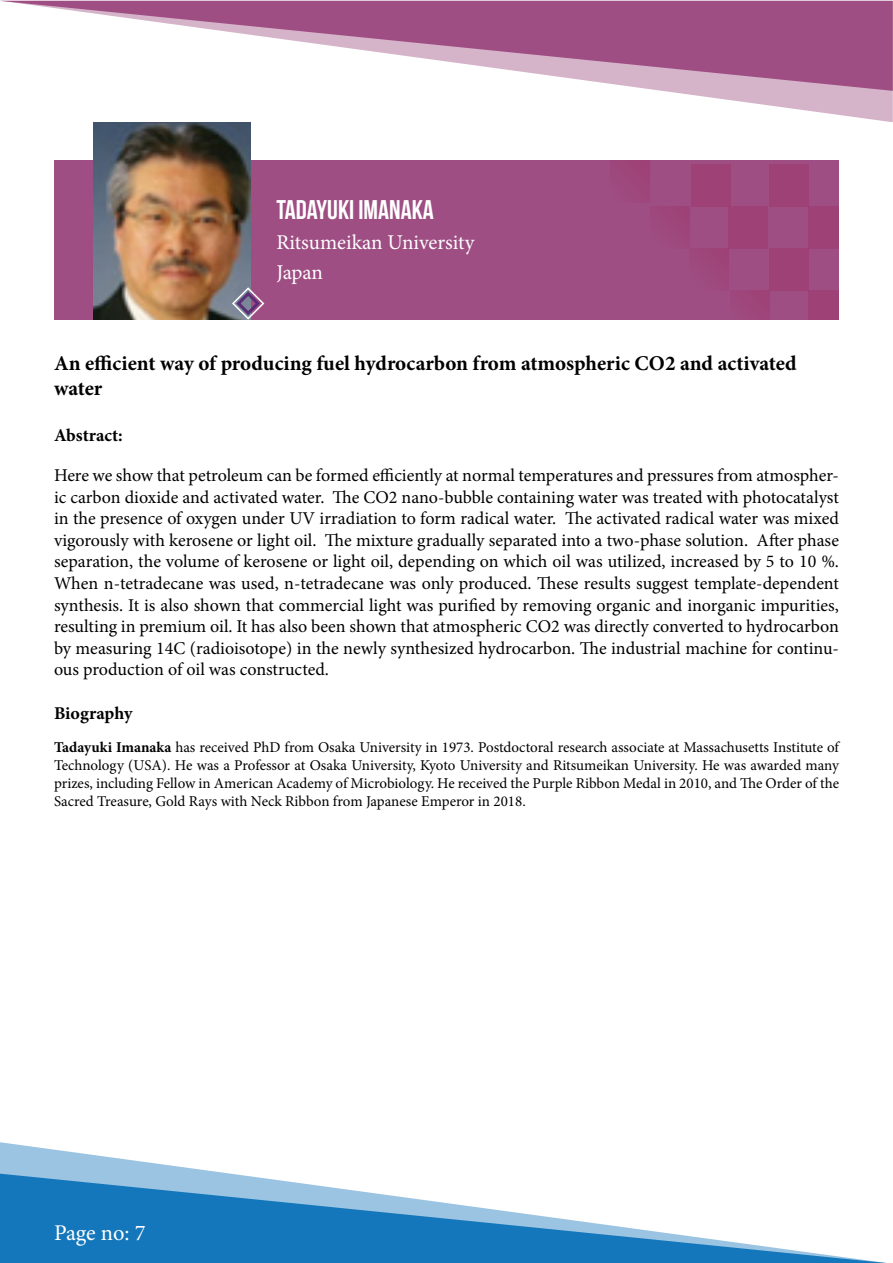
<style>
.page{position:relative;width:893px;height:1263px;background:#fff}
.page>*{position:absolute;margin:0;border:0;box-sizing:border-box;transform-origin:0 0}
.t1{font:27px "Bebas Neue";color:#fff}
.t2{font:22.5px "Minion Pro";letter-spacing:-.005em;color:#fff}
.t3{font:700 21px/25.2px "Minion Pro";letter-spacing:-.005em;color:#000}
.t4{font:21px/30px "Minion Pro";letter-spacing:-.005em;color:#fff}
.t5{font:18px/21.6px "Minion Pro";letter-spacing:-.005em;color:#000;text-align:justify}
.t6{font:700 18px "Minion Pro";color:#000}
.t7{font:15px/18px "Minion Pro";color:#000;text-align:justify}
.s1{font-weight:700}
</style>
<div class="page">
<svg style="left:2px;top:1px;width:891px;height:121px"></svg>
<svg style="left:0;top:1142px;width:886px;height:121px"></svg>
<div style="left:54px;top:160px;width:785px;height:159px;background:#9e4e83"></div>
<div style="left:650px;top:206px;width:39px;height:42px;background:#9e487d"></div>
<div style="left:689px;top:248px;width:39px;height:42px;background:#9e487d"></div>
<div style="left:728px;top:206px;width:39px;height:42px;background:#9e4176"></div>
<div style="left:769px;top:164px;width:39px;height:42px;background:#9e4176"></div>
<div style="left:730px;top:290px;width:39px;height:29px;background:#9e467b"></div>
<div style="left:769px;top:248px;width:39px;height:42px;background:#9e4176"></div>
<div style="left:610px;top:160px;width:39px;height:42px;background:#9e477c"></div>
<div style="left:691px;top:164px;width:39px;height:42px;background:#9e4176"></div>
<div style="left:808px;top:206px;width:31px;height:42px;background:#9e4176"></div>
<div style="left:808px;top:290px;width:31px;height:29px;background:#9e4176"></div>
<img style="left:94px;top:122px;width:156px;height:197px">
<svg style="left:231px;top:286px;width:34px;height:34px"></svg>
<p class="t1" style="left:276px;top:195px;width:159px">TADAYUKI IMANAKA</p>
<p class="t4" style="left:276px;top:227px;width:199px">Ritsumeikan University<br>Japan</p>
<p class="t3" style="left:54px;top:350px;width:744px">An efficient way of producing fuel hydrocarbon from atmospheric CO2 and activated water</p>
<p class="t6" style="left:54px;top:423px;width:70px">Abstract:</p>
<p class="t5" style="left:54px;top:464px;width:787px">Here we show that petroleum can be formed efficiently at normal temperatures and pressures from atmospher&shy;ic carbon dioxide and activated water. The CO2 nano-bubble containing water was treated with photocatalyst in the presence of oxygen under UV irradiation to form radical water. The activated radical water was mixed vigorously with kerosene or light oil. The mixture gradually separated into a two-phase solution. After phase separation, the volume of kerosene or light oil, depending on which oil was utilized, increased by 5 to 10 %.<br>When n-tetradecane was used, n-tetradecane was only produced. These results suggest template-dependent synthesis. It is also shown that commercial light was purified by removing organic and inorganic impurities, resulting in premium oil. It has also been shown that atmospheric CO2 was directly converted to hydrocarbon by measuring 14C (radioisotope) in the newly synthesized hydrocarbon. The industrial machine for continu&shy;ous production of oil was constructed.</p>
<p class="t6" style="left:54px;top:700px;width:80px">Biography</p>
<p class="t7" style="left:54px;top:738px;width:786px"><span class="s1">Tadayuki Imanaka</span> has received PhD from Osaka University in 1973. Postdoctoral research associate at Massachusetts Institute of Technology (USA). He was a Professor at Osaka University, Kyoto University and Ritsumeikan University. He was awarded many prizes, including Fellow in American Academy of Microbiology. He received the Purple Ribbon Medal in 2010, and The Order of the Sacred Treasure, Gold Rays with Neck Ribbon from Japanese Emperor in 2018.</p>
<p class="t2" style="left:54px;top:1218px;width:93px">Page no: 7</p>
</div>
